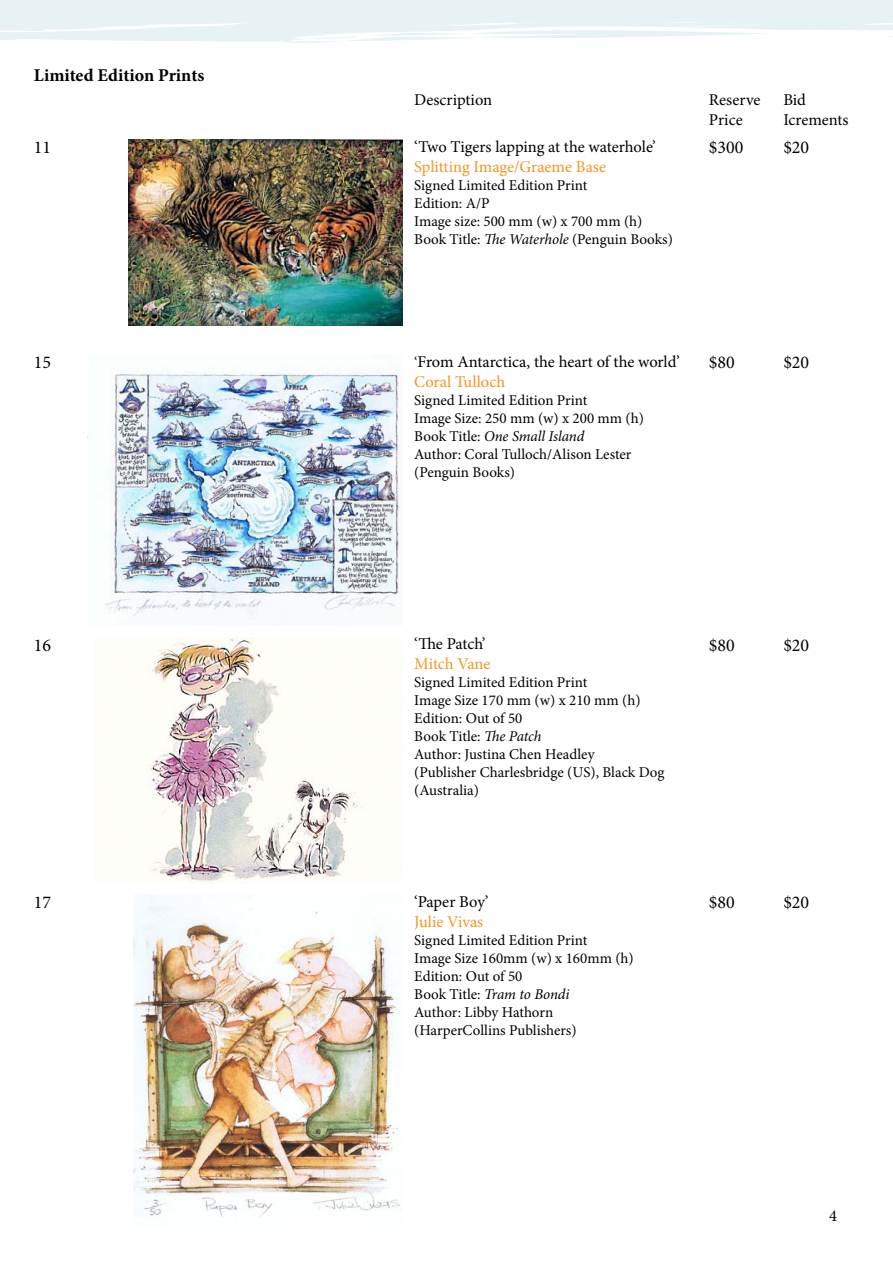
<style>
.page{position:relative;width:893px;height:1263px;background:#fff}
.page>*{position:absolute;margin:0;border:0;box-sizing:border-box;transform-origin:0 0}
.t1{font:18px "Minion Pro";color:#000}
.t2{font:700 18px "Minion Pro";color:#000}
.t3{font:16.5px/19.8px "Minion Pro";letter-spacing:-.005em;color:#000}
.t4{font:16.5px "Minion Pro";letter-spacing:-.005em;color:#f79421}
.t5{font:15px/18px "Minion Pro";color:#000}
.s1{font-style:italic}
.s2{font-size:15px}
.s3{color:#f79421}
</style>
<div class="page">
<svg style="left:0;top:22px;width:893px;height:21px"></svg>
<div style="left:0;top:0;width:893px;height:22px;background:#e7f2f5"></div>
<img style="left:129px;top:140px;width:273px;height:185px">
<img style="left:90px;top:370px;width:309px;height:250px">
<img style="left:147px;top:637px;width:216px;height:246px">
<img style="left:133px;top:895px;width:267px;height:323px">
<p class="t2" style="left:34px;top:63px;width:172px">Limited Edition Prints</p>
<p class="t3" style="left:414px;top:90px;width:80px">Description</p>
<p class="t3" style="left:709px;top:90px;width:53px">Reserve<br>Price</p>
<p class="t3" style="left:783px;top:90px;width:67px">Bid<br>Icrements</p>
<p class="t1" style="left:34px;top:135px;width:19px">11</p>
<p class="t3" style="left:414px;top:137px;width:243px">‘Two Tigers lapping at the waterhole’</p>
<p class="t4" style="left:414px;top:155px;width:193px">Splitting Image/Graeme Base</p>
<p class="t5" style="left:414px;top:176px;width:260px">Signed Limited Edition Print<br>Edition: A/P<br>Image size: 500 mm (w) x 700 mm (h)<br>Book Title: <span class="s1">The Waterhole</span> (Penguin Books)</p>
<p class="t1" style="left:709px;top:135px;width:36px">$300</p>
<p class="t1" style="left:783px;top:135px;width:27px">$20</p>
<p class="t1" style="left:34px;top:350px;width:19px">15</p>
<p class="t3" style="left:414px;top:352px;width:267px"><span class="s2">‘</span>From Antarctica, the heart of the world’<br><span class="s3">Coral Tulloch</span></p>
<p class="t5" style="left:414px;top:391px;width:231px">Signed Limited Edition Print<br>Image Size: 250 mm (w) x 200 mm (h)<br>Book Title: <span class="s1">One Small Island<br></span>Author: Coral Tulloch/Alison Lester (Penguin Books)</p>
<p class="t1" style="left:709px;top:350px;width:27px">$80</p>
<p class="t1" style="left:783px;top:350px;width:27px">$20</p>
<p class="t1" style="left:34px;top:633px;width:19px">16</p>
<p class="t3" style="left:414px;top:634px;width:73px">‘The Patch’</p>
<p class="t4" style="left:414px;top:653px;width:78px">Mitch Vane</p>
<p class="t5" style="left:414px;top:673px;width:252px">Signed Limited Edition Print<br>Image Size 170 mm (w) x 210 mm (h)<br>Edition: Out of 50<br>Book Title: <span class="s1">The Patch<br></span>Author: Justina Chen Headley<br>(Publisher Charlesbridge (US), Black Dog (Australia)</p>
<p class="t1" style="left:34px;top:890px;width:19px">17</p>
<p class="t3" style="left:414px;top:892px;width:76px">‘Paper Boy’</p>
<p class="t4" style="left:414px;top:910px;width:71px">Julie Vivas</p>
<p class="t5" style="left:414px;top:931px;width:221px">Signed Limited Edition Print<br>Image Size 160mm (w) x 160mm (h)<br>Edition: Out of 50<br>Book Title: <span class="s1">Tram to Bondi<br></span>Author: Libby Hathorn (HarperCollins Publishers)</p>
<p class="t1" style="left:709px;top:633px;width:27px">$80</p>
<p class="t1" style="left:783px;top:633px;width:27px">$20</p>
<p class="t1" style="left:709px;top:890px;width:27px">$80</p>
<p class="t1" style="left:783px;top:890px;width:27px">$20</p>
<p class="t3" style="left:829px;top:1206px;width:9px">4</p>
</div>
